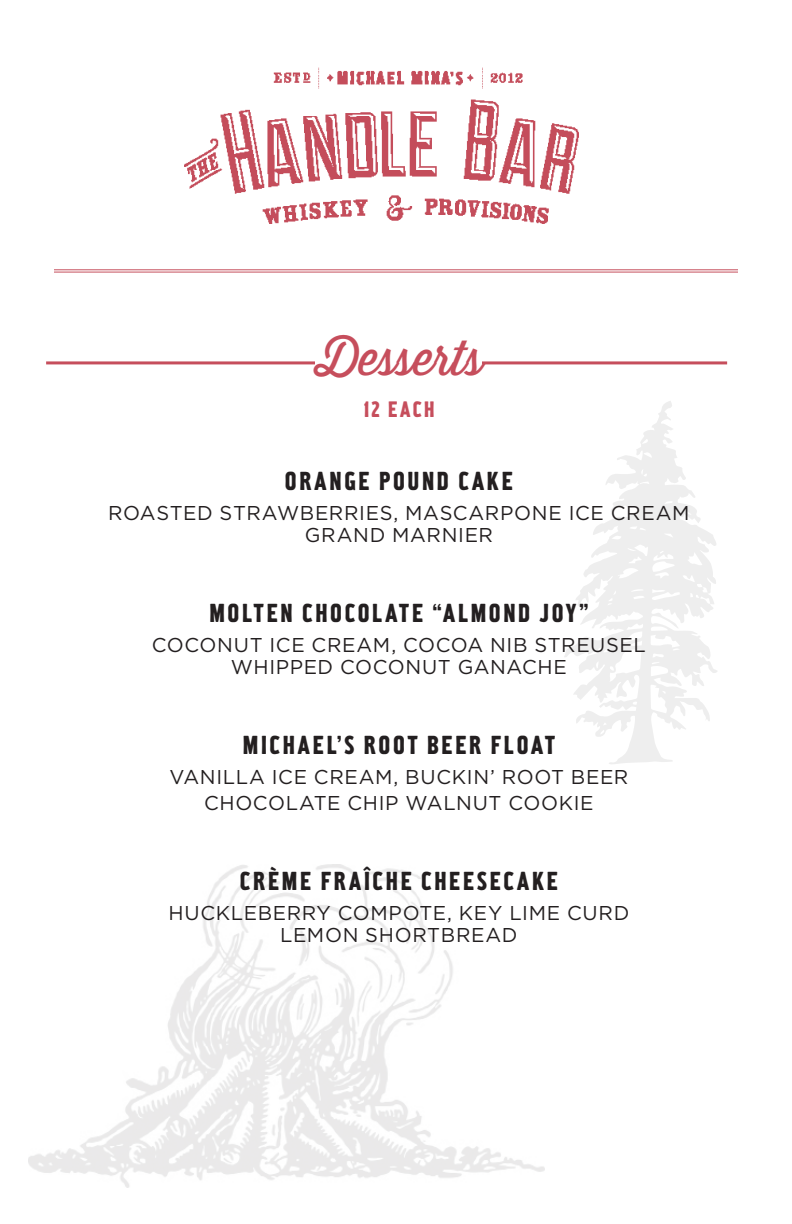
<style>
.page{position:relative;width:792px;height:1224px;background:#fff}
.page>*{position:absolute;margin:0;border:0;box-sizing:border-box;transform-origin:0 0}
.Food_Description{font:48px "Thirsty Script";letter-spacing:-.01em;color:#c64e5c}
.Corki_Body{font:500 28px "Hamilton";letter-spacing:.075em;color:#231f20}
.Food_Description-2{font:500 24px "Hamilton";letter-spacing:.08em;color:#c64e5c}
.Corki_Body-2{font:20px/22px "Gotham";letter-spacing:.035em;color:#231f20;text-align:center}
</style>
<div class="page">
<img style="left:185px;top:67px;width:394px;height:156px">
<hr style="left:54px;top:272px;width:684px;height:1px;background:#c64e5c">
<hr style="left:54px;top:269px;width:684px;height:1px;background:#c64e5c">
<img style="left:29px;top:864px;width:515px;height:324px">
<svg style="left:564px;top:401px;width:153px;height:363px"></svg>
<hr style="left:46px;top:361px;width:681px;height:3px;background:#c64e5c">
<div style="left:315px;top:353px;width:167px;height:56px;background:#fff"></div>
<p class="Food_Description" style="left:315px;top:323px;width:169px">Desserts</p>
<p class="Food_Description-2" style="left:364px;top:395px;width:73px">12 EACH</p>
<p class="Corki_Body" style="left:285px;top:464px;width:230px">ORANGE POUND CAKE</p>
<p class="Corki_Body-2" style="left:108px;top:502px;width:583px">ROASTED STRAWBERRIES, MASCARPONE ICE CREAM<br>GRAND MARNIER</p>
<p class="Corki_Body" style="left:209px;top:596px;width:381px">MOLTEN CHOCOLATE “ALMOND JOY”</p>
<p class="Corki_Body-2" style="left:152px;top:634px;width:495px">COCONUT ICE CREAM, COCOA NIB STREUSEL<br>WHIPPED COCONUT GANACHE</p>
<p class="Corki_Body" style="left:243px;top:728px;width:314px">MICHAEL’S ROOT BEER FLOAT</p>
<p class="Corki_Body-2" style="left:169px;top:764px;width:461px;line-height:26px">VANILLA ICE CREAM, BUCKIN’ ROOT BEER<br>CHOCOLATE CHIP WALNUT COOKIE</p>
<p class="Corki_Body" style="left:240px;top:864px;width:320px">CRÈME FRAÎCHE CHEESECAKE</p>
<p class="Corki_Body-2" style="left:168px;top:902px;width:462px">HUCKLEBERRY COMPOTE, KEY LIME CURD<br>LEMON SHORTBREAD</p>
</div>
